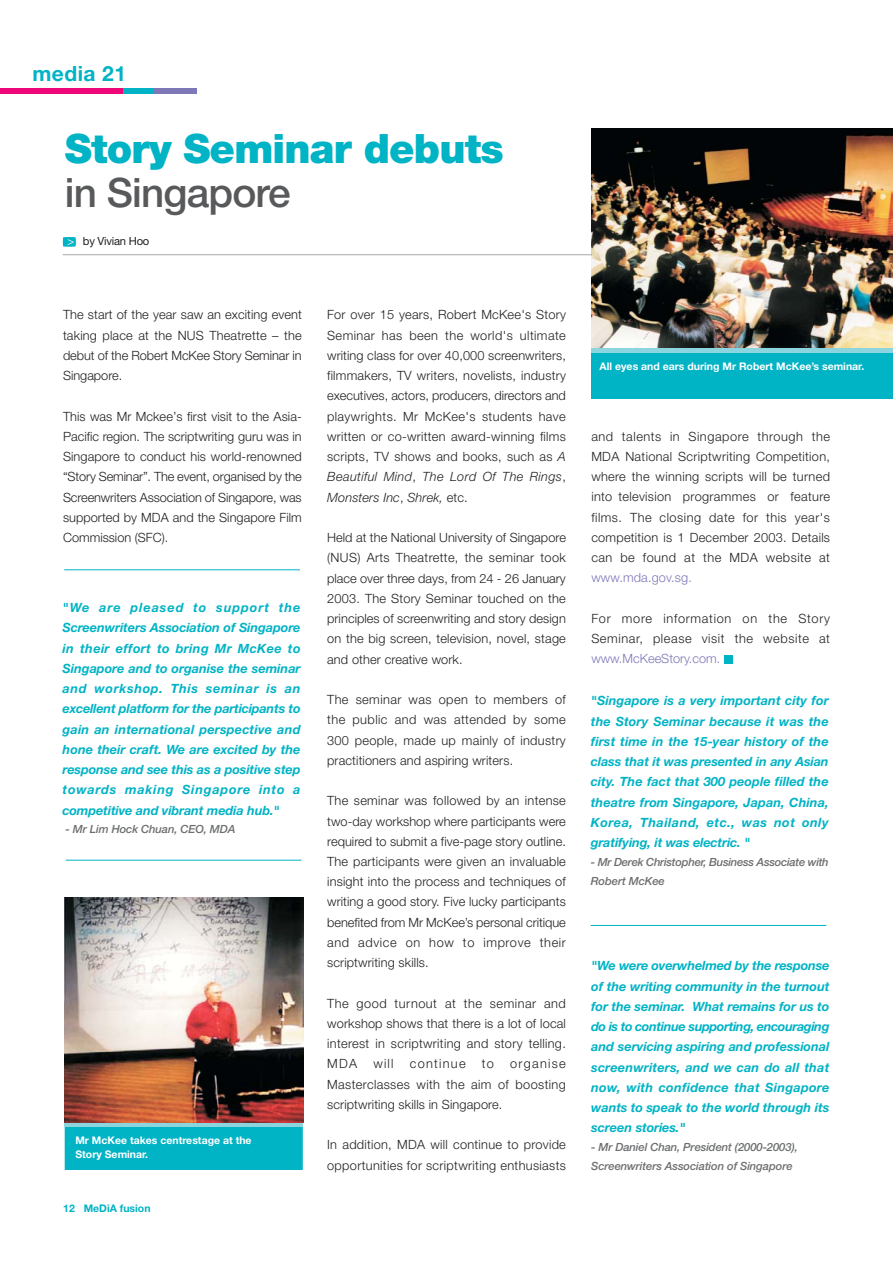
<style>
.page{position:relative;width:893px;height:1263px;background:#fff}
.page>*{position:absolute;margin:0;border:0;box-sizing:border-box;transform-origin:0 0}
.t1{font:900 40.5px "Helvetica Neue";letter-spacing:-.02em;color:#00b3c5}
.t2{font:500 40.5px "Helvetica Neue";letter-spacing:-.02em;color:#58595b}
.t3{font:700 21px "Helvetica Neue";letter-spacing:.02em;color:#00b3c5}
.t4{font:300 12.75px/20.2px "Helvetica Neue";letter-spacing:.02em;color:#231f20;text-align:justify}
.t5{font:italic 700 12.75px/20.2px "Helvetica Neue";color:#00b3c5;text-align:justify}
.t6{font:300 12.75px/20.2px "Helvetica Neue";letter-spacing:.045em;color:#231f20}
.t7{font:300 12.75px "Helvetica Neue";color:#7e78b8}
.t8{font:300 12.75px "Helvetica Neue";letter-spacing:.1em;color:#231f20}
.t9{font:italic 500 11.25px/18.8px "Helvetica Neue";letter-spacing:-.01em;color:#6c6e70}
.t10{font:11.25px "Helvetica Neue";letter-spacing:-.02em;color:#231f20}
.t11{font:700 10.5px/13.5px "Helvetica Neue";color:#fff}
.t12{font:700 10.5px "Helvetica Neue";color:#00b3c5}
.s1{color:#fff}
.s2{font-style:italic}
</style>
<div class="page">
<hr style="left:63px;top:254px;width:542px;height:1px;background:#a7a9ac">
<svg style="left:63px;top:237px;width:13px;height:10px"></svg>
<div style="left:591px;top:351px;width:301px;height:48px;background:#00b3c5"></div>
<div style="left:591px;top:348px;width:301px;height:5px;background:#8cd4de"></div>
<hr style="left:66px;top:860px;width:235px;height:1px;background:#00b3c5">
<hr style="left:64px;top:569px;width:236px;height:1px;background:#00b3c5">
<hr style="left:590px;top:925px;width:236px;height:1px;background:#00b3c5">
<div style="left:65px;top:1124px;width:238px;height:46px;background:#00b3c5"></div>
<div style="left:65px;top:1122px;width:238px;height:5px;background:#8cd4de"></div>
<img style="left:591px;top:128px;width:301px;height:220px">
<img style="left:65px;top:898px;width:238px;height:224px">
<div style="left:154px;top:88px;width:43px;height:6px;background:#7e78b8"></div>
<div style="left:122px;top:88px;width:32px;height:6px;background:#00b3c5"></div>
<div style="left:0;top:88px;width:122px;height:6px;background:#ed0677"></div>
<div style="left:724px;top:655px;width:9px;height:9px;background:#00b3c5"></div>
<h2 class="t3" style="left:33px;top:66px;width:95px">media 21</h2>
<h1 class="t1" style="left:65px;top:134px;width:440px">Story Seminar debuts</h1>
<h1 class="t2" style="left:65px;top:178px;width:227px">in Singapore</h1>
<p class="t10" style="left:68px;top:237px;width:83px"><span class="s1">&gt;</span> by Vivian Hoo</p>
<p class="t4" style="left:63px;top:306px;width:240px">The start of the year saw an exciting event taking place at the NUS Theatrette – the debut of the Robert McKee Story Seminar in Singapore.</p>
<p class="t4" style="left:63px;top:407px;width:240px">This was Mr Mckee’s first visit to the Asia-Pacific region. The scriptwriting guru was in Singapore to conduct his world-renowned “Story Seminar”. The event, organised by the Screenwriters Association of Singapore, was supported by MDA and the Singapore Film Commission (SFC).</p>
<p class="t5" style="left:63px;top:599px;width:239px">"We are pleased to support the Screenwriters Association of Singapore in their effort to bring Mr McKee to Singapore and to organise the seminar and workshop. This seminar is an excellent platform for the participants to gain an international perspective and hone their craft. We are excited by the response and see this as a positive step towards making Singapore into a competitive and vibrant media hub."</p>
<p class="t9" style="left:66px;top:821px;width:171px">- Mr Lim Hock Chuan, CEO, MDA</p>
<p class="t11" style="left:75px;top:1135px;width:178px">Mr McKee takes centrestage at the<br>Story Seminar.</p>
<p class="t12" style="left:63px;top:1205px;width:89px">12 MeDiA fusion</p>
<p class="t4" style="left:327px;top:306px;width:240px">For over 15 years, Robert McKee's Story Seminar has been the world's ultimate writing class for over 40,000 screenwriters, filmmakers, TV writers, novelists, industry executives, actors, producers, directors and playwrights. Mr McKee's students have written or co-written award-winning films scripts, TV shows and books, such as <span class="s2">A Beautiful Mind</span>, <span class="s2">The Lord Of The Rings</span>, <span class="s2">Monsters Inc</span>, <span class="s2">Shrek,</span> etc.</p>
<p class="t4" style="left:327px;top:529px;width:240px">Held at the National University of Singapore (NUS) Arts Theatrette, the seminar took place over three days, from 24 - 26 January 2003. The Story Seminar touched on the principles of screenwriting and story design on the big screen, television, novel, stage and other creative work.</p>
<p class="t4" style="left:327px;top:691px;width:240px">The seminar was open to members of the public and was attended by some 300 people, made up mainly of industry practitioners and aspiring writers.</p>
<p class="t4" style="left:327px;top:792px;width:240px">The seminar was followed by an intense two-day workshop where participants were required to submit a five-page story outline.<br>The participants were given an invaluable insight into the process and techniques of writing a good story. Five lucky participants benefited from Mr McKee’s personal critique and advice on how to improve their scriptwriting skills.</p>
<p class="t4" style="left:327px;top:994px;width:240px">The good turnout at the seminar and workshop shows that there is a lot of local interest in scriptwriting and story telling.<br>MDA</p>
<p class="t4" style="left:327px;top:1055px;width:240px;text-indent:183px">organise Masterclasses with the aim of boosting scriptwriting skills in Singapore.</p>
<p class="t4" style="left:327px;top:1136px;width:240px">In addition, MDA will continue to provide opportunities for scriptwriting enthusiasts</p>
<p class="t4" style="left:373px;top:1055px;width:22px">will</p>
<p class="t8" style="left:410px;top:1059px;width:57px">continue</p>
<p class="t4" style="left:482px;top:1055px;width:14px">to</p>
<p class="t11" style="left:599px;top:361px;width:266px">All eyes and ears during Mr Robert McKee’s seminar.</p>
<p class="t4" style="left:591px;top:427px;width:240px">and talents in Singapore through the MDA National Scriptwriting Competition, where the winning scripts will be turned into television programmes or feature films. The closing date for this year's competition is 1 December 2003. Details can be found at the MDA website at</p>
<p class="t7" style="left:591px;top:573px;width:102px">www.mda.gov.sg.</p>
<p class="t6" style="left:591px;top:610px;width:240px">For more information on the Story<br>Seminar, please visit the website at</p>
<p class="t7" style="left:591px;top:654px;width:130px">www.McKeeStory.com.</p>
<p class="t5" style="left:590px;top:692px;width:239px">"Singapore is a very important city for the Story Seminar because it was the first time in the 15-year history of the class that it was presented in any Asian city. The fact that 300 people filled the theatre from Singapore, Japan, China, Korea, Thailand, etc., was not only gratifying, it was electric. "</p>
<p class="t9" style="left:590px;top:853px;width:239px">- Mr Derek Christopher, Business Associate with<br>Robert McKee</p>
<p class="t5" style="left:591px;top:957px;width:240px">"We were overwhelmed by the response of the writing community in the turnout for the seminar. What remains for us to do is to continue supporting, encouraging and servicing aspiring and professional screenwriters, and we can do all that now, with confidence that Singapore wants to speak to the world through its screen stories."</p>
<p class="t9" style="left:591px;top:1139px;width:208px">- Mr Daniel Chan, President (2000-2003),<br>Screenwriters Association of Singapore</p>
</div>
